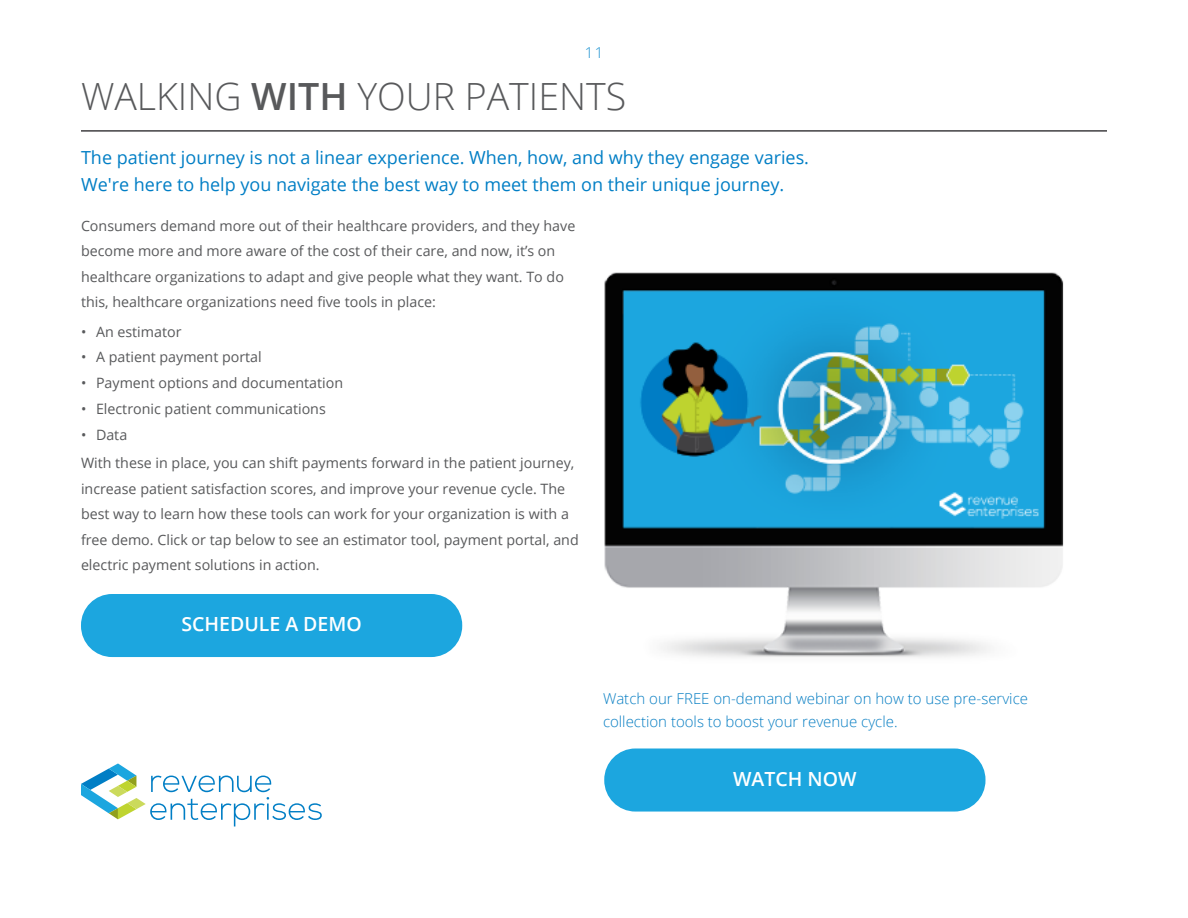
<style>
.page{position:relative;width:1188px;height:918px;background:#fff}
.page>*{position:absolute;margin:0;border:0;box-sizing:border-box;transform-origin:0 0}
.t1{font:300 37.5px "Open Sans";color:#58595b}
.t2{font:600 19.5px "Open Sans";color:#fff}
.t3{font:18px/27px "Open Sans";color:#007ec5}
.t4{font:300 15px/22.5px "Open Sans";color:#077ec3}
.t5{font:300 15px "Open Sans";color:#168fcf}
.t6{font:14.25px/25.5px "Open Sans";color:#58595b}
.s1{font-weight:600}
</style>
<div class="page">
<img style="left:604px;top:272px;width:460px;height:386px">
<hr style="left:81px;top:130px;width:1026px;height:2px;background:#414042">
<svg style="left:81px;top:763px;width:241px;height:63px"></svg>
<div style="left:81px;top:594px;width:381px;height:63px;background:#1ca6df;border-radius:31px"></div>
<div style="left:604px;top:749px;width:381px;height:63px;background:#1ca6df;border-radius:31px"></div>
<p class="t5" style="left:585px;top:42px;width:20px">11</p>
<h1 class="t1" style="left:81px;top:70px;width:547px">WALKING <span class="s1">WITH</span> YOUR PATIENTS</h1>
<p class="t3" style="left:81px;top:143px;width:730px">The patient journey is not a linear experience. When, how, and why they engage varies.<br>We're here to help you navigate the best way to meet them on their unique journey.</p>
<p class="t6" style="left:81px;top:213px;width:496px">Consumers demand more out of their healthcare providers, and they have become more and more aware of the cost of their care, and now, it’s on healthcare organizations to adapt and give people what they want. To do this, healthcare organizations need five tools in place:</p>
<p class="t6" style="left:81px;top:318px;width:102px">• An estimator</p>
<p class="t6" style="left:81px;top:344px;width:182px">• A patient payment portal</p>
<p class="t6" style="left:81px;top:370px;width:264px">• Payment options and documentation</p>
<p class="t6" style="left:81px;top:396px;width:246px">• Electronic patient communications</p>
<p class="t6" style="left:81px;top:420px;width:495px;line-height:28.8px">• Data<br>With these in place, you can shift payments forward in the patient journey,</p>
<p class="t6" style="left:81px;top:476px;width:499px">increase patient satisfaction scores, and improve your revenue cycle. The best way to learn how these tools can work for your organization is with a free demo. Click or tap below to see an estimator tool, payment portal, and electric payment solutions in action.</p>
<h2 class="t2" style="left:181px;top:611px;width:182px">SCHEDULE A DEMO</h2>
<p class="t4" style="left:603px;top:687px;width:427px">Watch our FREE on-demand webinar on how to use pre-service collection tools to boost your revenue cycle.</p>
<h2 class="t2" style="left:733px;top:765px;width:125px">WATCH NOW</h2>
</div>
